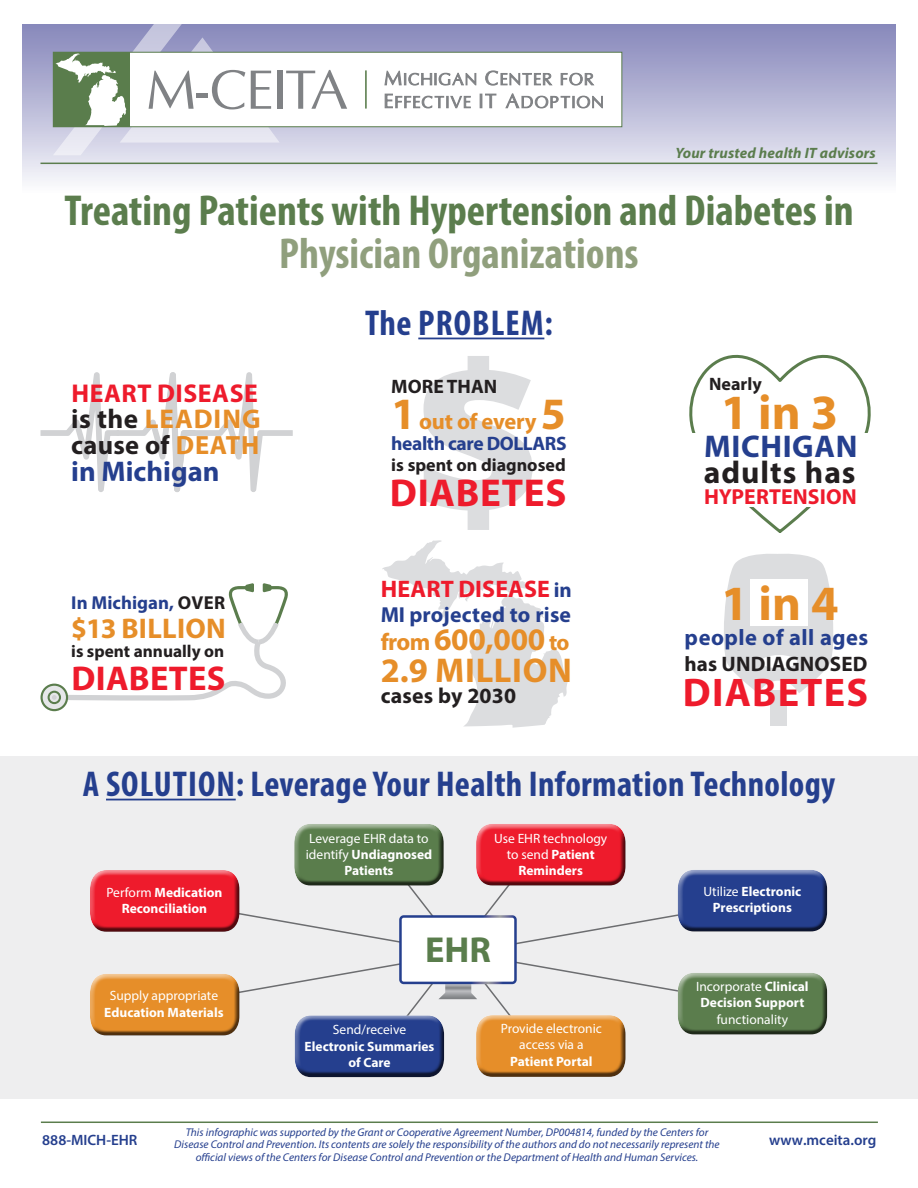
<style>
.page{position:relative;width:918px;height:1188px;background:#fff}
.page>*{position:absolute;margin:0;border:0;box-sizing:border-box;transform-origin:0 0}
.t1{font:800 213px "Open Sans";color:#dcdddf}
.t2{font:700 49.5px "Myriad Pro";color:#e68e29}
.t3{font:700 condensed 43.5px/43.5px "Myriad Pro";color:#5b7d4d;text-align:center}
.t4{font:700 40.2px "Myriad Pro";letter-spacing:.03em;color:#ee1b2c}
.t5{font:700 39px "Myriad Pro";letter-spacing:.02em;color:#ee1b2c}
.t6{font:700 36.3px "Myriad Pro";color:#5a7d4c}
.t7{font:700 condensed 36px "Myriad Pro";letter-spacing:.01em;color:#253f8e}
.t8{font:700 condensed 36px "Myriad Pro";letter-spacing:.03em;color:#253f8e}
.t9{font:700 34.5px "Myriad Pro";letter-spacing:.02em;color:#e68e29}
.t10{font:700 34.5px "Myriad Pro";letter-spacing:.01em;color:#ee1b2c}
.t11{font:700 31.5px "Myriad Pro";letter-spacing:-.01em;color:#e68e29}
.t12{font:700 31.5px "Myriad Pro";letter-spacing:.03em;color:#231f20}
.t13{font:700 31.5px "Myriad Pro";letter-spacing:.02em;color:#253f8e}
.t14{font:700 28.5px "Myriad Pro";color:#253f8e}
.t15{font:700 28.5px "Myriad Pro";letter-spacing:.01em;color:#e68e29}
.t16{font:700 27.15px "Myriad Pro";letter-spacing:.035em;color:#e68e29}
.t17{font:700 26.4px "Myriad Pro";letter-spacing:.01em;color:#231f20}
.t18{font:700 25.8px "Myriad Pro";letter-spacing:.02em;color:#ee1b2c}
.t19{font:700 24px "Myriad Pro";letter-spacing:.005em;color:#ee1b2c}
.t20{font:700 22.5px "Myriad Pro";letter-spacing:.02em;color:#253f8e}
.t21{font:700 22.5px "Myriad Pro";letter-spacing:-.01em;color:#e68e29}
.t22{font:700 21.75px "Myriad Pro";letter-spacing:.01em;color:#253f8e}
.t23{font:700 21.75px "Myriad Pro";letter-spacing:.005em;color:#ee1b2c}
.t24{font:700 21.75px "Myriad Pro";letter-spacing:.01em;color:#231f20}
.t25{font:700 21px "Myriad Pro";letter-spacing:.01em;color:#231f20}
.t26{font:700 19.5px "Myriad Pro";letter-spacing:-.02em;color:#253f8e}
.t27{font:700 19.5px "Myriad Pro";color:#231f20}
.t28{font:700 18.75px "Myriad Pro";color:#253f8e}
.t29{font:700 18px "Myriad Pro";color:#231f20}
.t30{font:700 17.25px "Myriad Pro";color:#231f20}
.t31{font:italic 700 15px "Myriad Pro";letter-spacing:.01em;color:#5b7d4d}
.t32{font:600 15px "Myriad Pro";color:#253f8e}
.t33{font:13.5px/16.2px "Myriad Pro";color:#fff;text-align:center}
.t34{font:700 13.5px/16.2px "Myriad Pro";color:#fff;text-align:center}
.t35{font:italic 11.25px/12.8px "Myriad Pro";color:#253f8e;text-align:center}
.s1{color:#909f7d}
.s2{color:#231f20}
.s3{color:#e68e29}
.s4{font-size:45px}
.s5{font-size:21px;color:#253f8e}
.s6{font-size:24px}
.s7{font-size:22.5px}
.s8{font-weight:400}
.s9{font-weight:700}
</style>
<div class="page">
<svg style="left:40px;top:684px;width:28px;height:27px"></svg>
<div style="left:43px;top:686px;width:23px;height:23px;background:#e6e7e9;border-radius:50%"></div>
<svg style="left:40px;top:583px;width:248px;height:121px"></svg>
<div style="left:0;top:756px;width:918px;height:343px;background:#eeeeef"></div>
<div style="left:22px;top:24px;width:874px;height:212px;background:linear-gradient(to bottom,#8788bb,#fff)"></div>
<hr style="left:40px;top:163px;width:838px;height:1px;background:#5b7d4d">
<div style="left:53px;top:52px;width:569px;height:75px;background:#fff;border:1px solid #5a7d4c"></div>
<div style="left:277px;top:71px;width:5px;height:38px;background:#808285"></div>
<svg style="left:286px;top:70px;width:61px;height:39px"></svg>
<svg style="left:385px;top:71px;width:91px;height:14px"></svg>
<svg style="left:485px;top:71px;width:67px;height:15px"></svg>
<svg style="left:561px;top:73px;width:33px;height:12px"></svg>
<svg style="left:385px;top:94px;width:86px;height:14px"></svg>
<svg style="left:480px;top:94px;width:16px;height:14px"></svg>
<svg style="left:505px;top:93px;width:98px;height:15px"></svg>
<hr style="left:365px;top:70px;width:2px;height:39px;background:#5a7d4c">
<svg style="left:53px;top:24px;width:227px;height:131px"></svg>
<hr style="left:418px;top:338px;width:126px;height:1px;background:#253f8e">
<svg style="left:40px;top:372px;width:253px;height:120px"></svg>
<hr style="left:41px;top:1122px;width:837px;height:1px;background:#5b7d4d">
<svg style="left:382px;top:540px;width:186px;height:188px"></svg>
<svg style="left:724px;top:554px;width:110px;height:139px"></svg>
<div style="left:770px;top:691px;width:17px;height:35px;background:#dcdddf"></div>
<div style="left:750px;top:579px;width:58px;height:46px;background:#fff"></div>
<div style="left:761px;top:655px;width:36px;height:13px;background:#fff;border-radius:50%"></div>
<hr style="left:106px;top:799px;width:130px;height:1px;background:#253f8e">
<svg style="left:239px;top:885px;width:437px;height:135px"></svg>
<svg style="left:399px;top:915px;width:118px;height:84px;background:#e4e6ed"></svg>
<div style="left:292px;top:823px;width:152px;height:58px;background:#fff;opacity:.75"></div>
<div style="left:292px;top:828px;width:152px;height:60px;background:#231f20;opacity:.75"></div>
<div style="left:474px;top:823px;width:152px;height:58px;background:#fff;opacity:.75"></div>
<div style="left:474px;top:828px;width:152px;height:60px;background:#231f20;opacity:.75"></div>
<div style="left:474px;top:1015px;width:152px;height:57px;background:#fff;opacity:.75"></div>
<div style="left:474px;top:1020px;width:152px;height:59px;background:#231f20;opacity:.75"></div>
<div style="left:88px;top:870px;width:151px;height:57px;background:#fff;opacity:.75"></div>
<div style="left:88px;top:874px;width:151px;height:60px;background:#231f20;opacity:.75"></div>
<div style="left:88px;top:973px;width:151px;height:58px;background:#fff;opacity:.75"></div>
<div style="left:88px;top:978px;width:151px;height:60px;background:#231f20;opacity:.75"></div>
<div style="left:676px;top:869px;width:151px;height:58px;background:#fff;opacity:.75"></div>
<div style="left:676px;top:874px;width:151px;height:60px;background:#231f20;opacity:.75"></div>
<div style="left:676px;top:972px;width:151px;height:58px;background:#fff;opacity:.75"></div>
<div style="left:676px;top:977px;width:151px;height:60px;background:#231f20;opacity:.75"></div>
<div style="left:293px;top:1015px;width:151px;height:57px;background:#fff;opacity:.75"></div>
<div style="left:293px;top:1020px;width:151px;height:60px;background:#231f20;opacity:.75"></div>
<svg style="left:689px;top:354px;width:182px;height:179px"></svg>
<div style="left:692px;top:433px;width:175px;height:74px;background:#fff"></div>
<p class="t31" style="left:675px;top:143px;width:202px">Your trusted health IT advisors</p>
<p class="t3" style="left:64px;top:188px;width:791px">Treating Patients with Hypertension and Diabetes in<br><span class="s1">Physician Organizations</span></p>
<p class="t18" style="left:72px;top:376px;width:188px">HEART DISEASE</p>
<p class="t16" style="left:71px;top:401px;width:191px"><span class="s2">is the</span> LEADING</p>
<p class="t17" style="left:71px;top:427px;width:190px">cause of <span class="s3">DEATH</span></p>
<p class="t14" style="left:71px;top:453px;width:150px">in Michigan</p>
<p class="t28" style="left:71px;top:591px;width:156px">In Michigan, <span class="s2">OVER</span></p>
<p class="t15" style="left:71px;top:609px;width:156px">$13 BILLION</p>
<p class="t30" style="left:71px;top:640px;width:155px">is spent annually on</p>
<p class="t10" style="left:72px;top:656px;width:155px">DIABETES</p>
<p class="t8" style="left:365px;top:300px;width:189px">The PROBLEM:</p>
<p class="t1" style="left:415px;top:278px;width:126px">$</p>
<p class="t27" style="left:391px;top:374px;width:108px">MORE THAN</p>
<p class="t21" style="left:391px;top:406px;width:176px"><span class="s4">1</span> out of every <span class="s4">5</span></p>
<p class="t26" style="left:391px;top:431px;width:177px">health care DOLLARS</p>
<p class="t29" style="left:391px;top:453px;width:176px">is spent on diagnosed</p>
<p class="t5" style="left:390px;top:467px;width:178px">DIABETES</p>
<p class="t19" style="left:381px;top:574px;width:192px">HEART DISEASE <span class="s5">in</span></p>
<p class="t22" style="left:381px;top:600px;width:192px">MI projected to rise</p>
<p class="t11" style="left:381px;top:619px;width:190px"><span class="s6">from</span> 600,000 <span class="s7">to</span></p>
<p class="t9" style="left:381px;top:648px;width:193px">2.9 MILLION</p>
<p class="t24" style="left:381px;top:682px;width:137px">cases by 2030</p>
<p class="t29" style="left:709px;top:372px;width:54px">Nearly</p>
<p class="t2" style="left:721px;top:380px;width:119px">1 in 3</p>
<p class="t13" style="left:704px;top:426px;width:155px">MICHIGAN</p>
<p class="t12" style="left:704px;top:452px;width:153px">adults has</p>
<p class="t23" style="left:704px;top:482px;width:154px">HYPERTENSION</p>
<p class="t2" style="left:721px;top:571px;width:119px">1 in 4</p>
<p class="t20" style="left:685px;top:623px;width:185px">people of all ages</p>
<p class="t25" style="left:685px;top:651px;width:184px">has UNDIAGNOSED</p>
<p class="t4" style="left:683px;top:666px;width:187px">DIABETES</p>
<p class="t7" style="left:83px;top:761px;width:754px">A SOLUTION: Leverage Your Health Information Technology</p>
<p class="t34" style="left:106px;top:884px;width:118px"><span class="s8">Perform</span> Medication<br>Reconciliation</p>
<p class="t34" style="left:104px;top:987px;width:121px"><span class="s8">Supply appropriate<br></span>Education Materials</p>
<p class="t33" style="left:306px;top:830px;width:128px">Leverage EHR data to identify <span class="s9">Undiagnosed<br>Patients</span></p>
<p class="t33" style="left:494px;top:830px;width:115px">Use EHR technology to send <span class="s9">Patient<br>Reminders</span></p>
<h3 class="t6" style="left:425px;top:926px;width:67px">EHR</h3>
<p class="t33" style="left:333px;top:1021px;width:75px">Send/receive</p>
<p class="t34" style="left:305px;top:1037px;width:131px">Electronic Summaries of Care</p>
<p class="t33" style="left:501px;top:1020px;width:103px">Provide electronic</p>
<p class="t33" style="left:519px;top:1036px;width:66px">access via a</p>
<p class="t34" style="left:510px;top:1052px;width:84px">Patient Portal</p>
<p class="t34" style="left:703px;top:883px;width:99px"><span class="s8">Utilize</span> Electronic<br>Prescriptions</p>
<p class="t33" style="left:696px;top:978px;width:114px">Incorporate <span class="s9">Clinical<br>Decision Support </span>functionality</p>
<p class="t35" style="left:174px;top:1125px;width:547px">This infographic was supported by the Grant or Cooperative Agreement Number, DP004814, funded by the Centers for<br>Disease Control and Prevention. Its contents are solely the responsibility of the authors and do not necessarily represent the official views of the Centers for Disease Control and Prevention or the Department of Health and Human Services.</p>
<p class="t32" style="left:42px;top:1130px;width:97px">888-MICH-EHR</p>
<p class="t32" style="left:769px;top:1130px;width:109px">www.mceita.org</p>
</div>
